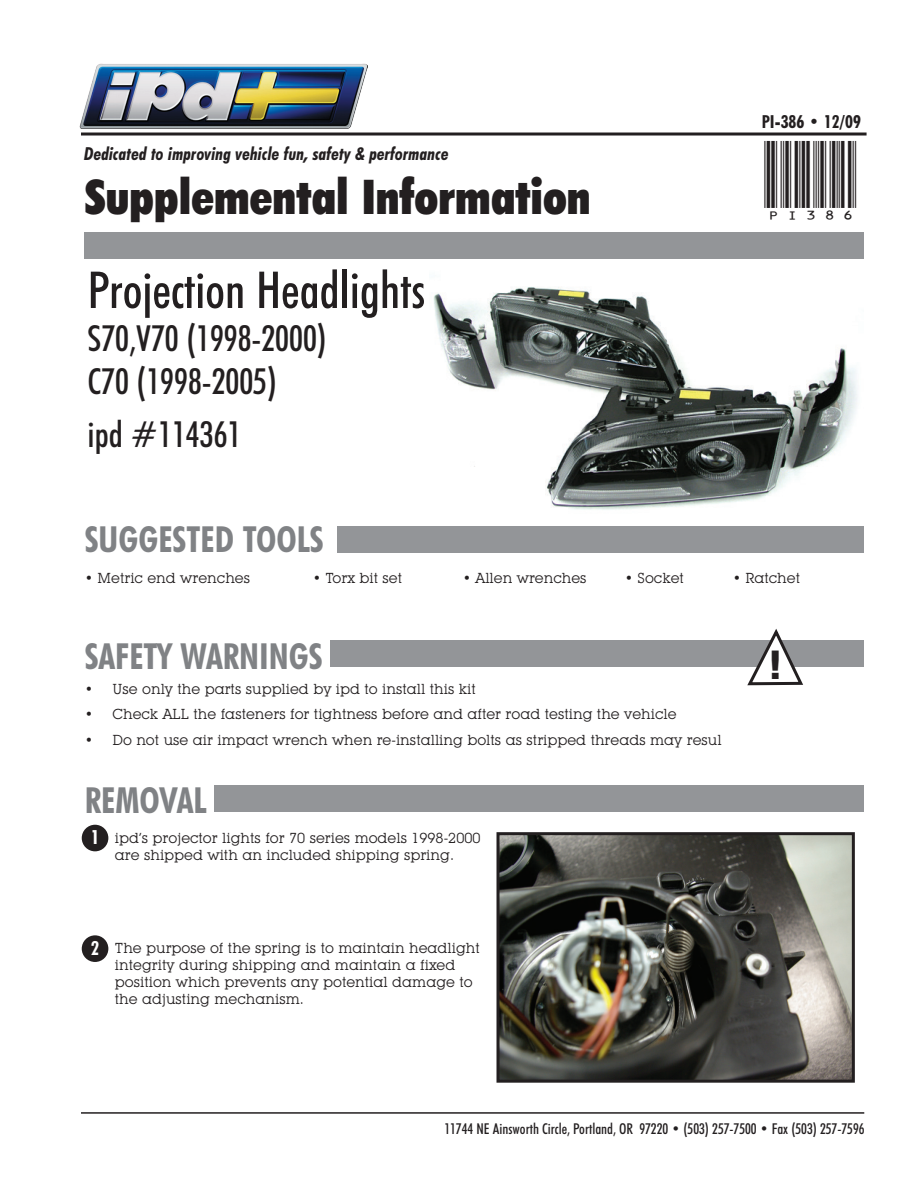
<style>
.page{position:relative;width:918px;height:1188px;background:#fff}
.page>*{position:absolute;margin:0;border:0;box-sizing:border-box;transform-origin:0 0}
.t1{font:500 condensed 51px "Futura BT";color:#231f20}
.t2{font:900 condensed 48px "Futura BT";color:#231f20}
.t3{font:900 condensed 39.6px "Helvetica Neue";color:#231f20}
.t4{font:500 condensed 36px/43.2px "Futura BT";color:#231f20}
.t5{font:700 condensed 36px "Futura BT";color:#808285}
.t6{font:21.9px "ID Automation HC39 M";color:#231f20;scale:.87 1}
.t7{font:700 condensed 19.5px "Futura BT";color:#fff}
.t8{font:italic 700 condensed 18px "Futura BT";color:#231f20}
.t9{font:700 condensed 18px "Futura BT";color:#231f20}
.t10{font:500 condensed 15px "Futura BT";color:#231f20}
.t11{font:14.25px/17.1px "Lubalin Graph IT Cby BT";color:#231f20}
</style>
<div class="page">
<hr style="left:81px;top:133px;width:786px;height:3px;background:#231f20">
<hr style="left:81px;top:1112px;width:783px;height:2px;background:#231f20">
<div style="left:85px;top:232px;width:779px;height:27px;background:#939598"></div>
<div style="left:214px;top:785px;width:650px;height:27px;background:#939598"></div>
<div style="left:331px;top:640px;width:533px;height:27px;background:#939598"></div>
<div style="left:82px;top:825px;width:26px;height:26px;background:#231f20;border-radius:50%"></div>
<svg style="left:747px;top:629px;width:56px;height:57px"></svg>
<img style="left:80px;top:63px;width:288px;height:66px">
<div style="left:82px;top:935px;width:26px;height:27px;background:#231f20;border-radius:50%"></div>
<img style="left:433px;top:287px;width:425px;height:223px">
<div style="left:338px;top:526px;width:526px;height:28px;background:#939598"></div>
<img style="left:500px;top:836px;width:351px;height:243px">
<div style="left:496px;top:832px;width:359px;height:251px;border:3px solid #231f20"></div>
<p class="t8" style="left:84px;top:143px;width:366px">Dedicated to improving vehicle fun, safety &amp; performance</p>
<h2 class="t2" style="left:85px;top:168px;width:507px">Supplemental Information</h2>
<h1 class="t1" style="left:88px;top:259px;width:339px">Projection Headlights</h1>
<h3 class="t4" style="left:88px;top:317px;width:241px">S70,V70 (1998-2000)<br>C70 (1998-2005)</h3>
<h3 class="t4" style="left:88px;top:412px;width:155px">ipd #114361</h3>
<p class="t9" style="left:762px;top:110px;width:101px">PI-386 • 12/09</p>
<h3 class="t6" style="left:765px;top:188px;width:108px">PI386</h3>
<h3 class="t5" style="left:85px;top:517px;width:240px">SUGGESTED TOOLS</h3>
<p class="t11" style="left:85px;top:569px;width:167px">• Metric end wrenches</p>
<p class="t11" style="left:313px;top:569px;width:91px">• Torx bit set</p>
<p class="t11" style="left:463px;top:569px;width:125px">• Allen wrenches</p>
<p class="t11" style="left:625px;top:569px;width:61px">• Socket</p>
<p class="t11" style="left:733px;top:569px;width:69px">• Ratchet</p>
<h3 class="t5" style="left:85px;top:634px;width:240px">SAFETY WARNINGS</h3>
<p class="t11" style="left:85px;top:681px;width:393px">• Use only the parts supplied by ipd to install this kit</p>
<p class="t11" style="left:85px;top:706px;width:593px">• Check ALL the fasteners for tightness before and after road testing the vehicle</p>
<p class="t11" style="left:85px;top:731px;width:638px">• Do not use air impact wrench when re-installing bolts as stripped threads may resul</p>
<h3 class="t5" style="left:85px;top:778px;width:123px">REMOVAL</h3>
<h3 class="t7" style="left:91px;top:826px;width:10px">1</h3>
<p class="t11" style="left:115px;top:829px;width:367px">ipd’s projector lights for 70 series models 1998-2000 are shipped with an included shipping spring.</p>
<h3 class="t7" style="left:91px;top:936px;width:10px">2</h3>
<p class="t11" style="left:115px;top:939px;width:366px">The purpose of the spring is to maintain headlight integrity during shipping and maintain a fixed position which prevents any potential damage to the adjusting mechanism.</p>
<h3 class="t3" style="left:769px;top:633px;width:14px">!</h3>
<p class="t10" style="left:444px;top:1119px;width:422px">11744 NE Ainsworth Circle, Portland, OR 97220 • (503) 257-7500 • Fax (503) 257-7596</p>
</div>
